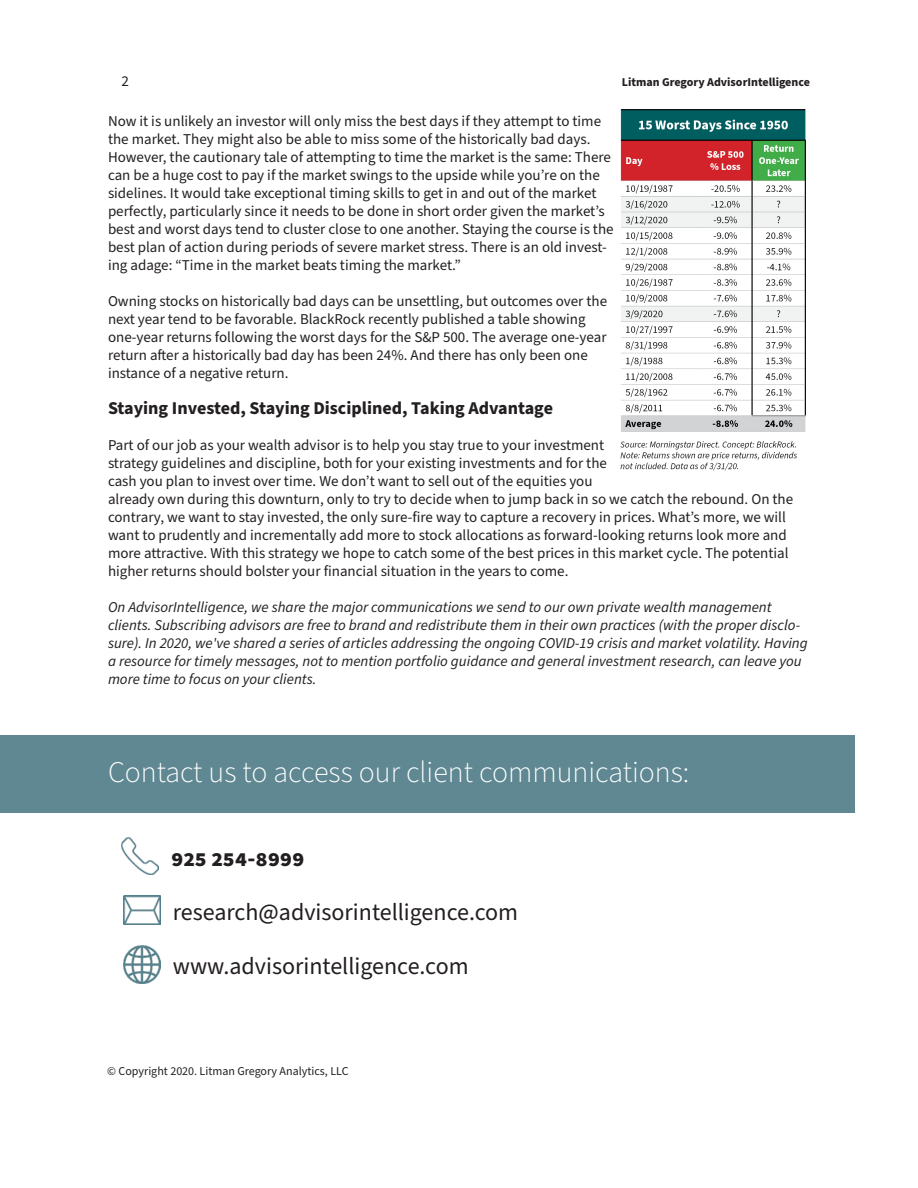
<style>
.page{position:relative;width:918px;height:1188px;background:#fff}
.page>*{position:absolute;margin:0;border:0;box-sizing:border-box;transform-origin:0 0}
.t1{font:300 30px "Source Sans Pro";color:#fff}
.t2{font:24px "Source Sans Pro";color:#231f20}
.t3{font:700 24px "Source Sans Pro";letter-spacing:-.01em;color:#231f20}
.t4{font:700 18px "Source Sans Pro";color:#231f20}
.t5{font:15px/18px "Source Sans Pro";color:#231f20}
.t6{font:italic 15px/18px "Source Sans Pro";color:#231f20}
.t7{font:12px "Source Sans Pro";color:#231f20}
.t8{font:700 12px "Source Sans Pro";color:#231f20}
</style>
<div class="page">
<div style="left:0;top:735px;width:855px;height:78px;background:#5f8892"></div>
<img style="left:123px;top:896px;width:38px;height:28px">
<img style="left:121px;top:837px;width:38px;height:38px">
<img style="left:123px;top:946px;width:38px;height:37px">
<img style="left:620px;top:109px;width:186px;height:362px">
<p class="t5" style="left:122px;top:72px;width:9px">2</p>
<p class="t8" style="left:622px;top:74px;width:190px">Litman Gregory AdvisorIntelligence</p>
<p class="t5" style="left:108px;top:113px;width:507px">Now it is unlikely an investor will only miss the best days if they attempt to time the market. They might also be able to miss some of the historically bad days.<br>However, the cautionary tale of attempting to time the market is the same: There can be a huge cost to pay if the market swings to the upside while you’re on the sidelines. It would take exceptional timing skills to get in and out of the market perfectly, particularly since it needs to be done in short order given the market’s best and worst days tend to cluster close to one another. Staying the course is the best plan of action during periods of severe market stress. There is an old invest&shy;ing adage: “Time in the market beats timing the market.”</p>
<p class="t5" style="left:108px;top:293px;width:501px">Owning stocks on historically bad days can be unsettling, but outcomes over the next year tend to be favorable. BlackRock recently published a table showing one-year returns following the worst days for the S&amp;P 500. The average one-year return after a historically bad day has been 24%. And there has only been one instance of a negative return.</p>
<p class="t4" style="left:108px;top:396px;width:447px">Staying Invested, Staying Disciplined, Taking Advantage</p>
<p class="t5" style="left:108px;top:437px;width:687px">Part of our job as your wealth advisor is to help you stay true to your investment<br>strategy guidelines and discipline, both for your existing investments and for the<br>cash you plan to invest over time. We don’t want to sell out of the equities you<br>already own during this downturn, only to try to decide when to jump back in so we catch the rebound. On the contrary, we want to stay invested, the only sure-fire way to capture a recovery in prices. What’s more, we will want to prudently and incrementally add more to stock allocations as forward-looking returns look more and more attractive. With this strategy we hope to catch some of the best prices in this market cycle. The potential higher returns should bolster your financial situation in the years to come.</p>
<p class="t6" style="left:108px;top:599px;width:701px">On AdvisorIntelligence, we share the major communications we send to our own private wealth management clients. Subscribing advisors are free to brand and redistribute them in their own practices (with the proper disclo&shy;sure). In 2020, we've shared a series of articles addressing the ongoing COVID-19 crisis and market volatility. Having a resource for timely messages, not to mention portfolio guidance and general investment research, can leave you more time to focus on your clients.</p>
<p class="t1" style="left:108px;top:752px;width:583px">Contact us to access our client communications:</p>
<p class="t3" style="left:171px;top:842px;width:135px">925 254-8999</p>
<p class="t2" style="left:173px;top:896px;width:347px">research@advisorintelligence.com</p>
<p class="t2" style="left:173px;top:950px;width:297px">www.advisorintelligence.com</p>
<p class="t7" style="left:107px;top:1063px;width:243px">© Copyright 2020. Litman Gregory Analytics, LLC</p>
</div>
